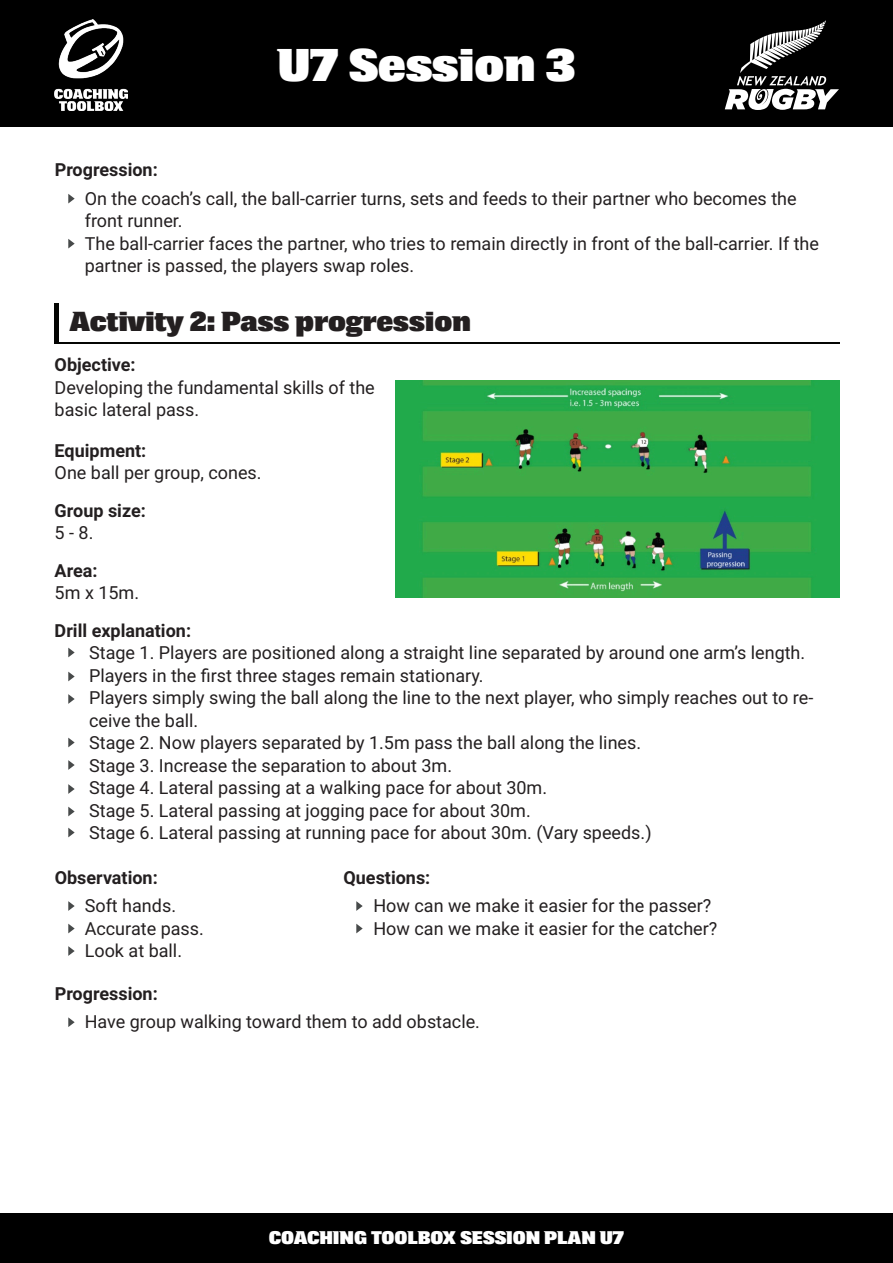
<style>
.page{position:relative;width:893px;height:1263px;background:#fff}
.page>*{position:absolute;margin:0;border:0;box-sizing:border-box;transform-origin:0 0}
.t1{font:700 45px "NZ Rugby Chisel";color:#fff}
.t2{font:700 27px "NZ Rugby Chisel";color:#231f20}
.t3{font:18px/22.5px "Roboto";color:#231f20}
.t4{font:700 18px "Roboto";color:#231f20}
.t5{font:700 18px "NZ Rugby Chisel";color:#fff}
</style>
<div class="page">
<div style="left:0;top:0;width:893px;height:126px;background:#000"></div>
<svg style="left:725px;top:20px;width:114px;height:90px"></svg>
<div style="left:0;top:1213px;width:893px;height:50px;background:#000"></div>
<img style="left:55px;top:20px;width:72px;height:91px">
<hr style="left:55px;top:342px;width:785px;height:1px;background:#040503">
<svg style="left:68px;top:901px;width:7px;height:10px"></svg>
<svg style="left:68px;top:648px;width:7px;height:9px"></svg>
<svg style="left:356px;top:901px;width:7px;height:10px"></svg>
<svg style="left:68px;top:924px;width:7px;height:9px"></svg>
<svg style="left:68px;top:946px;width:7px;height:10px"></svg>
<svg style="left:68px;top:672px;width:7px;height:9px"></svg>
<svg style="left:68px;top:694px;width:7px;height:10px"></svg>
<svg style="left:68px;top:738px;width:7px;height:9px"></svg>
<svg style="left:68px;top:760px;width:7px;height:10px"></svg>
<svg style="left:68px;top:784px;width:7px;height:10px"></svg>
<svg style="left:68px;top:807px;width:7px;height:9px"></svg>
<svg style="left:68px;top:828px;width:7px;height:9px"></svg>
<svg style="left:356px;top:924px;width:7px;height:9px"></svg>
<img style="left:396px;top:381px;width:444px;height:217px">
<hr style="left:55px;top:303px;width:4px;height:40px;background:#040503">
<svg style="left:68px;top:194px;width:7px;height:9px"></svg>
<svg style="left:68px;top:1017px;width:7px;height:10px"></svg>
<svg style="left:68px;top:239px;width:7px;height:9px"></svg>
<p class="t4" style="left:55px;top:157px;width:105px">Progression:</p>
<p class="t1" style="left:277px;top:39px;width:299px">U7 Session 3</p>
<p class="t3" style="left:85px;top:186px;width:713px">On the coach’s call, the ball-carrier turns, sets and feeds to their partner who becomes the front runner.</p>
<p class="t3" style="left:85px;top:231px;width:736px">The ball-carrier faces the partner, who tries to remain directly in front of the ball-carrier. If the partner is passed, the players swap roles.</p>
<p class="t2" style="left:70px;top:306px;width:403px">Activity 2: Pass progression</p>
<p class="t4" style="left:55px;top:352px;width:83px">Objective:</p>
<p class="t3" style="left:55px;top:375px;width:322px">Developing the fundamental skills of the</p>
<p class="t3" style="left:55px;top:398px;width:146px">basic lateral pass.</p>
<p class="t4" style="left:55px;top:438px;width:93px">Equipment:</p>
<p class="t3" style="left:55px;top:461px;width:209px">One ball per group, cones.</p>
<p class="t4" style="left:55px;top:498px;width:93px">Group size:</p>
<p class="t3" style="left:55px;top:521px;width:40px">5 - 8.</p>
<p class="t4" style="left:55px;top:558px;width:44px">Area:</p>
<p class="t3" style="left:55px;top:581px;width:86px">5m x 15m.</p>
<p class="t4" style="left:55px;top:618px;width:138px">Drill explanation:</p>
<p class="t3" style="left:89px;top:641px;width:718px">Stage 1. Players are positioned along a straight line separated by around one arm’s length.</p>
<p class="t3" style="left:89px;top:663px;width:396px">Players in the first three stages remain stationary.</p>
<p class="t3" style="left:89px;top:686px;width:726px">Players simply swing the ball along the line to the next player, who simply reaches out to re&shy;ceive the ball.</p>
<p class="t3" style="left:89px;top:731px;width:553px">Stage 2. Now players separated by 1.5m pass the ball along the lines.</p>
<p class="t3" style="left:89px;top:753px;width:364px">Stage 3. Increase the separation to about 3m.</p>
<p class="t3" style="left:89px;top:776px;width:459px">Stage 4. Lateral passing at a walking pace for about 30m.</p>
<p class="t3" style="left:89px;top:798px;width:443px">Stage 5. Lateral passing at jogging pace for about 30m.</p>
<p class="t3" style="left:89px;top:821px;width:564px">Stage 6. Lateral passing at running pace for about 30m. (Vary speeds.)</p>
<p class="t4" style="left:55px;top:864px;width:105px">Observation:</p>
<p class="t3" style="left:85px;top:894px;width:93px">Soft hands.</p>
<p class="t3" style="left:85px;top:916px;width:121px">Accurate pass.</p>
<p class="t3" style="left:85px;top:939px;width:99px">Look at ball.</p>
<p class="t4" style="left:55px;top:981px;width:105px">Progression:</p>
<p class="t4" style="left:343px;top:864px;width:88px">Questions:</p>
<p class="t3" style="left:373px;top:894px;width:339px">How can we make it easier for the passer?</p>
<p class="t3" style="left:373px;top:916px;width:345px">How can we make it easier for the catcher?</p>
<p class="t3" style="left:85px;top:1010px;width:397px">Have group walking toward them to add obstacle.</p>
<p class="t5" style="left:269px;top:1227px;width:357px">COACHING TOOLBOX SESSION PLAN U7</p>
</div>
